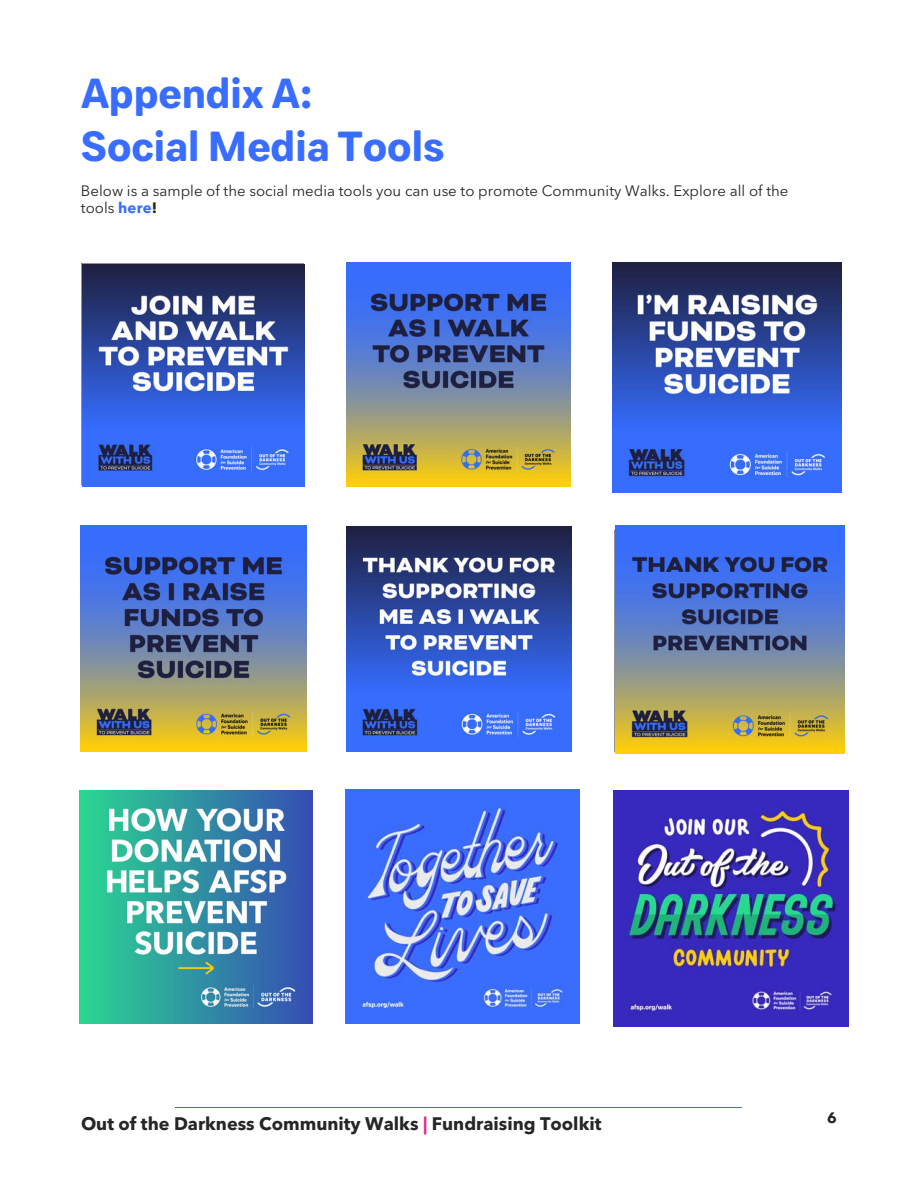
<style>
.page{position:relative;width:918px;height:1188px;background:#fff}
.page>*{position:absolute;margin:0;border:0;box-sizing:border-box;transform-origin:0 0}
.t1{font:700 42px/53.6px "Paul Grotesk Soft";color:#396dff}
.t2{font:700 18px "Avenir Next LT Pro";color:#262626}
.t3{font:15px/16.8px "Avenir Next LT Pro";color:#262626}
.t4{font:700 15px "Avenir Next LT Pro";color:#262626}
.s1{font-weight:700;color:#396dff}
.s2{font-weight:700}
.s3{color:#e12a91}
</style>
<div class="page">
<hr style="left:176px;top:1107px;width:566px;height:1px;background:#4d6bb3">
<img style="left:83px;top:265px;width:221px;height:221px">
<img style="left:346px;top:262px;width:224px;height:224px">
<img style="left:612px;top:263px;width:230px;height:229px">
<img style="left:81px;top:526px;width:226px;height:226px">
<img style="left:347px;top:527px;width:225px;height:225px">
<img style="left:616px;top:525px;width:228px;height:229px">
<img style="left:80px;top:791px;width:233px;height:233px">
<img style="left:345px;top:790px;width:234px;height:234px">
<img style="left:613px;top:791px;width:236px;height:235px">
<h1 class="t1" style="left:81px;top:68px;width:365px">Appendix A:<br>Social Media Tools</h1>
<p class="t3" style="left:81px;top:184px;width:709px">Below is a sample of the social media tools you can use to promote Community Walks. Explore all of the tools <span class="s1">here</span><span class="s2">!</span></p>
<p class="t2" style="left:81px;top:1116px;width:522px">Out of the Darkness Community Walks <span class="s3">|</span> Fundraising Toolkit</p>
<p class="t4" style="left:827px;top:1112px;width:11px">6</p>
</div>
